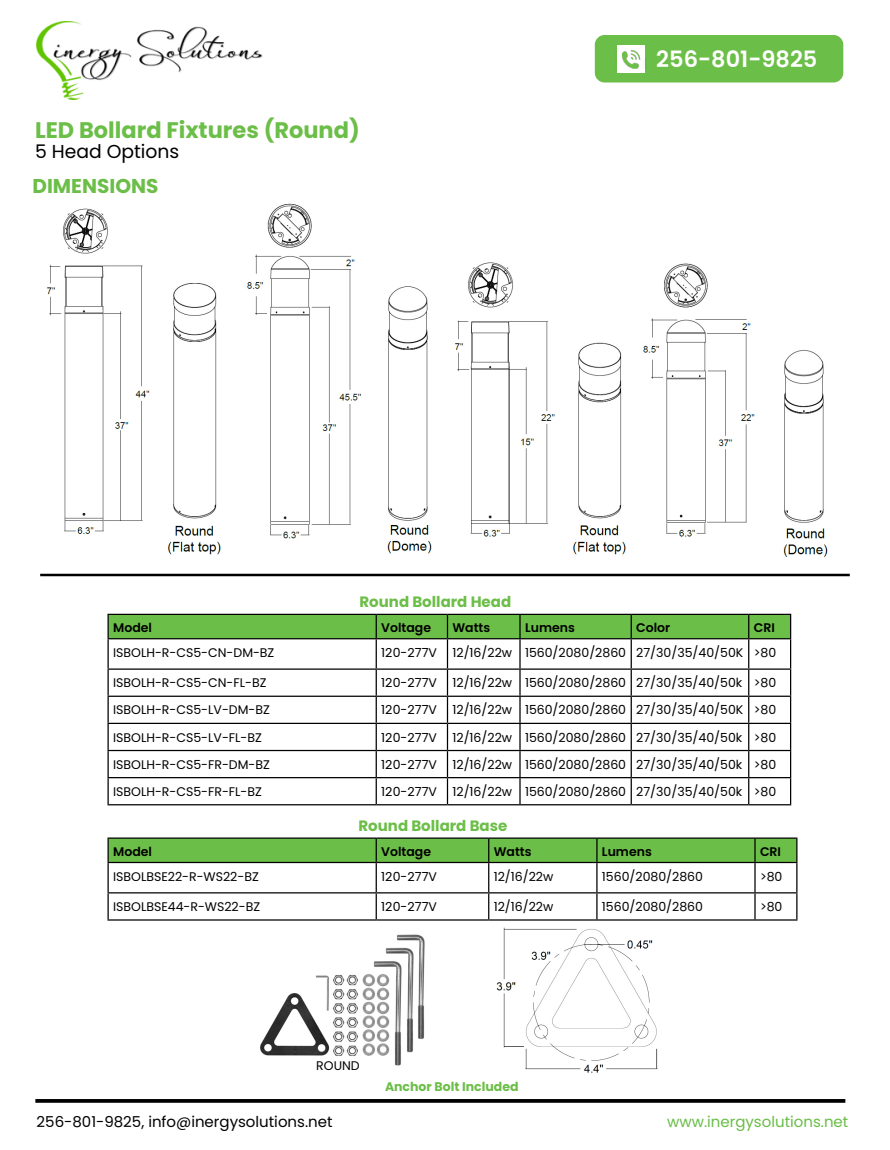
<style>
.page{position:relative;width:890px;height:1150px;background:#fff}
.page>*{position:absolute;margin:0;border:0;box-sizing:border-box;transform-origin:0 0}
.t1{font:700 22.5px "Poppins";color:#6bbe47}
.t2{font:600 22.5px "Poppins";color:#fff}
.t3{font:700 20px "Poppins";color:#6bbe47}
.t4{font:18.75px "Poppins";color:#000}
.t5{font:15px "Poppins";color:#000}
.t6{font:700 15px "Poppins";color:#6bbe47}
.t7{font:15px "Poppins";color:#68bd46}
.t8{font:12.5px "Poppins";color:#000}
.t9{font:600 12.5px "Poppins";color:#000}
.t10{font:700 12.5px "Poppins";color:#6bbe47}
</style>
<div class="page">
<div style="left:595px;top:35px;width:248px;height:47px;background:#6bbe47;border-radius:10px"></div>
<img style="left:617px;top:45px;width:27px;height:27px">
<img style="left:36px;top:22px;width:226px;height:77px">
<svg style="left:35px;top:1099px;width:810px;height:4px;background:#0f0f0f"></svg>
<img style="left:621px;top:49px;width:21px;height:1px">
<img style="left:617px;top:50px;width:28px;height:18px">
<hr style="left:40px;top:574px;width:810px;height:2px;background:#000">
<svg style="left:108px;top:614px;width:683px;height:190px"></svg>
<hr style="left:108px;top:804px;width:268px;height:1px;background:#000">
<hr style="left:376px;top:804px;width:72px;height:1px;background:#000">
<hr style="left:448px;top:804px;width:72px;height:1px;background:#000">
<hr style="left:520px;top:804px;width:111px;height:1px;background:#000">
<hr style="left:631px;top:804px;width:118px;height:1px;background:#000">
<hr style="left:749px;top:804px;width:42px;height:1px;background:#000">
<hr style="left:755px;top:838px;width:43px;height:1px;background:#000">
<hr style="left:796px;top:839px;width:2px;height:23px;background:#000">
<hr style="left:755px;top:862px;width:43px;height:1px;background:#000">
<hr style="left:796px;top:863px;width:2px;height:29px;background:#000">
<svg style="left:108px;top:838px;width:689px;height:81px"></svg>
<hr style="left:597px;top:892px;width:158px;height:1px;background:#000">
<hr style="left:596px;top:893px;width:2px;height:26px;background:#000">
<hr style="left:755px;top:892px;width:43px;height:1px;background:#000">
<hr style="left:754px;top:893px;width:2px;height:26px;background:#000">
<hr style="left:796px;top:893px;width:2px;height:26px;background:#000">
<hr style="left:108px;top:919px;width:268px;height:2px;background:#000">
<hr style="left:376px;top:919px;width:113px;height:2px;background:#000">
<hr style="left:489px;top:919px;width:108px;height:2px;background:#000">
<hr style="left:597px;top:919px;width:158px;height:2px;background:#000">
<hr style="left:755px;top:919px;width:43px;height:2px;background:#000">
<img style="left:496px;top:927px;width:162px;height:146px">
<img style="left:260px;top:934px;width:165px;height:132px">
<img style="left:46px;top:203px;width:782px;height:354px">
<h1 class="t1" style="left:35px;top:117px;width:326px">LED Bollard Fixtures (Round)</h1>
<h3 class="t4" style="left:35px;top:141px;width:146px">5 Head Options</h3>
<h2 class="t3" style="left:32px;top:175px;width:127px">DIMENSIONS</h2>
<h1 class="t2" style="left:656px;top:46px;width:163px">256-801-9825</h1>
<p class="t6" style="left:360px;top:593px;width:153px">Round Bollard Head</p>
<p class="t9" style="left:113px;top:621px;width:40px">Model</p>
<p class="t9" style="left:381px;top:621px;width:51px">Voltage</p>
<p class="t9" style="left:452px;top:621px;width:39px">Watts</p>
<p class="t9" style="left:525px;top:621px;width:51px">Lumens</p>
<p class="t9" style="left:636px;top:621px;width:36px">Color</p>
<p class="t9" style="left:754px;top:621px;width:23px">CRI</p>
<p class="t8" style="left:113px;top:645px;width:163px">ISBOLH-R-CS5-CN-DM-BZ</p>
<p class="t8" style="left:381px;top:645px;width:396px">120-277V 12/16/22w 1560/2080/2860 27/30/35/40/50K &gt;80</p>
<p class="t8" style="left:113px;top:676px;width:155px">ISBOLH-R-CS5-CN-FL-BZ</p>
<p class="t8" style="left:381px;top:676px;width:396px">120-277V 12/16/22w 1560/2080/2860 27/30/35/40/50k &gt;80</p>
<p class="t8" style="left:113px;top:703px;width:158px">ISBOLH-R-CS5-LV-DM-BZ</p>
<p class="t8" style="left:381px;top:703px;width:396px">120-277V 12/16/22w 1560/2080/2860 27/30/35/40/50K &gt;80</p>
<p class="t8" style="left:113px;top:730px;width:150px">ISBOLH-R-CS5-LV-FL-BZ</p>
<p class="t8" style="left:381px;top:730px;width:396px">120-277V 12/16/22w 1560/2080/2860 27/30/35/40/50k &gt;80</p>
<p class="t8" style="left:113px;top:757px;width:158px">ISBOLH-R-CS5-FR-DM-BZ</p>
<p class="t8" style="left:381px;top:757px;width:396px">120-277V 12/16/22w 1560/2080/2860 27/30/35/40/50k &gt;80</p>
<p class="t8" style="left:113px;top:784px;width:150px">ISBOLH-R-CS5-FR-FL-BZ</p>
<p class="t8" style="left:381px;top:784px;width:396px">120-277V 12/16/22w 1560/2080/2860 27/30/35/40/50k &gt;80</p>
<p class="t6" style="left:358px;top:817px;width:150px">Round Bollard Base</p>
<p class="t9" style="left:113px;top:845px;width:40px">Model</p>
<p class="t9" style="left:381px;top:845px;width:51px">Voltage</p>
<p class="t9" style="left:494px;top:845px;width:39px">Watts</p>
<p class="t9" style="left:602px;top:845px;width:51px">Lumens</p>
<p class="t9" style="left:760px;top:845px;width:23px">CRI</p>
<p class="t8" style="left:113px;top:869px;width:147px">ISBOLBSE22-R-WS22-BZ</p>
<p class="t8" style="left:381px;top:869px;width:57px">120-277V</p>
<p class="t8" style="left:494px;top:869px;width:61px">12/16/22w</p>
<p class="t8" style="left:602px;top:869px;width:103px">1560/2080/2860</p>
<p class="t8" style="left:760px;top:869px;width:24px">&gt;80</p>
<p class="t8" style="left:113px;top:899px;width:149px">ISBOLBSE44-R-WS22-BZ</p>
<p class="t8" style="left:381px;top:899px;width:57px">120-277V</p>
<p class="t8" style="left:494px;top:899px;width:61px">12/16/22w</p>
<p class="t8" style="left:602px;top:899px;width:103px">1560/2080/2860</p>
<p class="t8" style="left:760px;top:899px;width:24px">&gt;80</p>
<p class="t8" style="left:316px;top:1059px;width:45px">ROUND</p>
<p class="t10" style="left:385px;top:1079px;width:135px">Anchor Bolt Included</p>
<p class="t5" style="left:37px;top:1113px;width:297px">256-801-9825, info@inergysolutions.net</p>
<p class="t7" style="left:667px;top:1113px;width:183px">www.inergysolutions.net</p>
</div>
